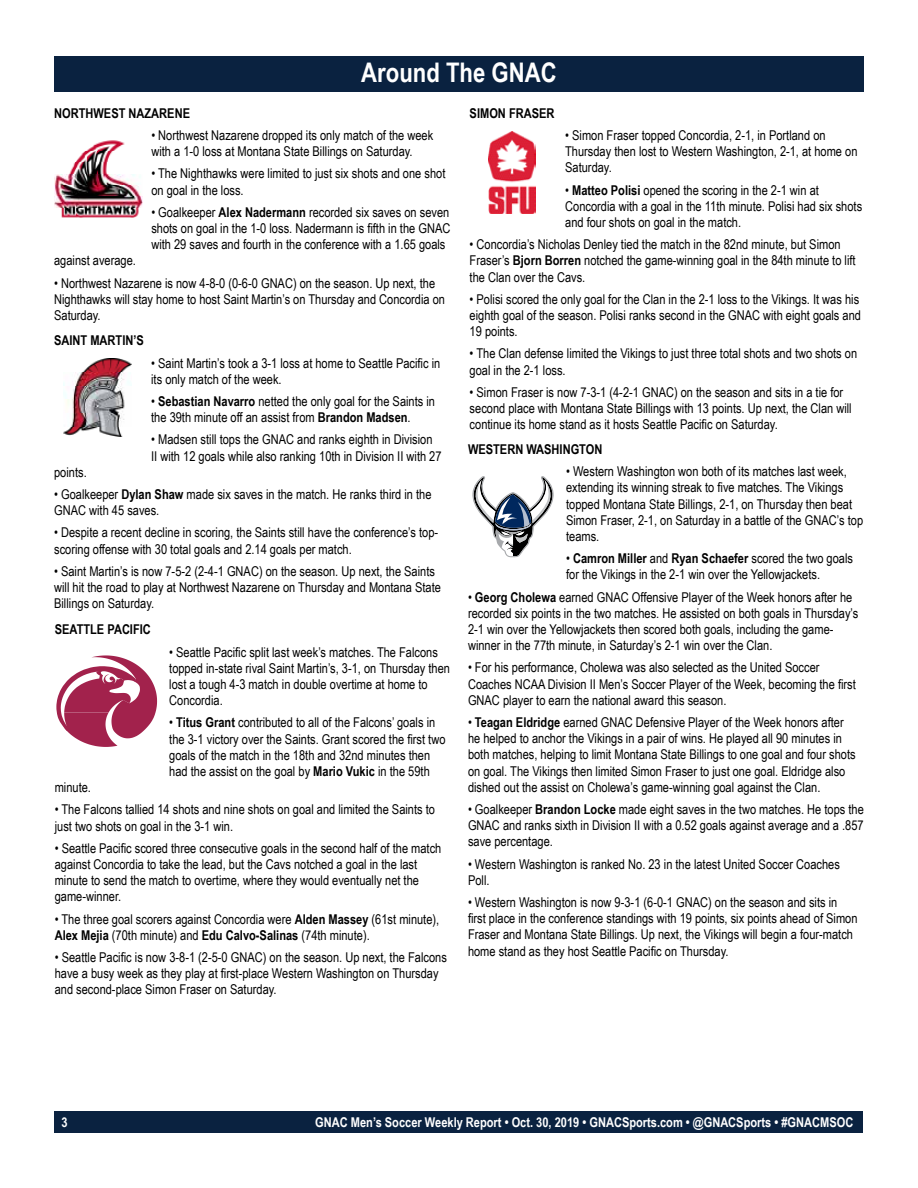
<style>
.page{position:relative;width:918px;height:1188px;background:#fff}
.page>*{position:absolute;margin:0;border:0;box-sizing:border-box;transform-origin:0 0}
.t1{font:700 27px "Arial Narrow";color:#fff}
.t2{font:13.5px/16.2px "Arial Narrow";color:#000}
.t3{font:700 13.5px "Arial Narrow";color:#fff}
.t4{font:700 13.5px "Arial Narrow";color:#000}
.s1{font-weight:700}
</style>
<div class="page">
<div style="left:55px;top:1111px;width:808px;height:22px;background:#0a2240"></div>
<div style="left:54px;top:56px;width:810px;height:36px;background:#0a2240"></div>
<img style="left:54px;top:140px;width:88px;height:78px">
<img style="left:64px;top:358px;width:67px;height:78px">
<svg style="left:56px;top:655px;width:101px;height:92px"></svg>
<svg style="left:472px;top:476px;width:82px;height:82px"></svg>
<img style="left:489px;top:132px;width:47px;height:81px">
<h1 class="t1" style="left:361px;top:52px;width:197px">Around The GNAC</h1>
<p class="t4" style="left:54px;top:103px;width:137px">NORTHWEST NAZARENE</p>
<p class="t2" style="left:151px;top:127px;width:284px">• Northwest Nazarene dropped its only match of the week with a 1-0 loss at Montana State Billings on Saturday.</p>
<p class="t2" style="left:151px;top:165px;width:296px">• The Nighthawks were limited to just six shots and one shot on goal in the loss.</p>
<p class="t2" style="left:151px;top:203px;width:301px;text-align:justify">• Goalkeeper <span class="s1">Alex Nadermann</span> recorded six saves on seven shots on goal in the 1-0 loss. Nadermann is fifth in the GNAC with 29 saves and fourth in the conference with a 1.65 goals</p>
<p class="t2" style="left:54px;top:252px;width:83px">against average.</p>
<p class="t2" style="left:54px;top:274px;width:392px">• Northwest Nazarene is now 4-8-0 (0-6-0 GNAC) on the season. Up next, the<br>Nighthawks will stay home to host Saint Martin’s on Thursday and Concordia on<br>Saturday.</p>
<p class="t4" style="left:54px;top:330px;width:91px">SAINT MARTIN’S</p>
<p class="t2" style="left:151px;top:354px;width:291px">• Saint Martin’s took a 3-1 loss at home to Seattle Pacific in its only match of the week.</p>
<p class="t2" style="left:151px;top:393px;width:285px">• <span class="s1">Sebastian Navarro</span> netted the only goal for the Saints in the 39th minute off an assist from <span class="s1">Brandon Madsen</span>.</p>
<p class="t2" style="left:151px;top:431px;width:292px">• Madsen still tops the GNAC and ranks eighth in Division<br>II with 12 goals while also ranking 10th in Division II with 27</p>
<p class="t2" style="left:54px;top:463px;width:34px">points.</p>
<p class="t2" style="left:54px;top:486px;width:379px">• Goalkeeper <span class="s1">Dylan Shaw</span> made six saves in the match. He ranks third in the<br>GNAC with 45 saves.</p>
<p class="t2" style="left:54px;top:524px;width:386px">• Despite a recent decline in scoring, the Saints still have the conference’s top&shy;scoring offense with 30 total goals and 2.14 goals per match.</p>
<p class="t2" style="left:54px;top:562px;width:388px">• Saint Martin’s is now 7-5-2 (2-4-1 GNAC) on the season. Up next, the Saints will hit the road to play at Northwest Nazarene on Thursday and Montana State<br>Billings on Saturday.</p>
<p class="t4" style="left:55px;top:619px;width:98px">SEATTLE PACIFIC</p>
<p class="t2" style="left:169px;top:643px;width:282px">• Seattle Pacific split last week’s matches. The Falcons topped in-state rival Saint Martin’s, 3-1, on Thursday then lost a tough 4-3 match in double overtime at home to Concordia.</p>
<p class="t2" style="left:169px;top:714px;width:278px">• <span class="s1">Titus Grant</span> contributed to all of the Falcons’ goals in the 3-1 victory over the Saints. Grant scored the first two goals of the match in the 18th and 32nd minutes then had the assist on the goal by <span class="s1">Mario Vukic</span> in the 59th</p>
<p class="t2" style="left:55px;top:779px;width:38px">minute.</p>
<p class="t2" style="left:55px;top:801px;width:382px">• The Falcons tallied 14 shots and nine shots on goal and limited the Saints to just two shots on goal in the 3-1 win.</p>
<p class="t2" style="left:55px;top:839px;width:388px">• Seattle Pacific scored three consecutive goals in the second half of the match against Concordia to take the lead, but the Cavs notched a goal in the last minute to send the match to overtime, where they would eventually net the game-winner.</p>
<p class="t2" style="left:55px;top:910px;width:386px">• The three goal scorers against Concordia were <span class="s1">Alden Massey</span> (61st minute),<br><span class="s1">Alex Mejia</span> (70th minute) and <span class="s1">Edu Calvo-Salinas</span> (74th minute).</p>
<p class="t2" style="left:55px;top:949px;width:394px">• Seattle Pacific is now 3-8-1 (2-5-0 GNAC) on the season. Up next, the Falcons have a busy week as they play at first-place Western Washington on Thursday and second-place Simon Fraser on Saturday.</p>
<p class="t4" style="left:470px;top:103px;width:86px">SIMON FRASER</p>
<p class="t2" style="left:565px;top:127px;width:294px">• Simon Fraser topped Concordia, 2-1, in Portland on<br>Thursday then lost to Western Washington, 2-1, at home on<br>Saturday.</p>
<p class="t2" style="left:565px;top:181px;width:299px">• <span class="s1">Matteo Polisi</span> opened the scoring in the 2-1 win at<br>Concordia with a goal in the 11th minute. Polisi had six shots and four shots on goal in the match.</p>
<p class="t2" style="left:470px;top:236px;width:387px">• Concordia’s Nicholas Denley tied the match in the 82nd minute, but Simon<br>Fraser’s <span class="s1">Bjorn Borren</span> notched the game-winning goal in the 84th minute to lift the Clan over the Cavs.</p>
<p class="t2" style="left:470px;top:290px;width:393px">• Polisi scored the only goal for the Clan in the 2-1 loss to the Vikings. It was his eighth goal of the season. Polisi ranks second in the GNAC with eight goals and<br>19 points.</p>
<p class="t2" style="left:470px;top:345px;width:389px">• The Clan defense limited the Vikings to just three total shots and two shots on goal in the 2-1 loss.</p>
<p class="t2" style="left:470px;top:383px;width:384px">• Simon Fraser is now 7-3-1 (4-2-1 GNAC) on the season and sits in a tie for second place with Montana State Billings with 13 points. Up next, the Clan will continue its home stand as it hosts Seattle Pacific on Saturday.</p>
<p class="t4" style="left:468px;top:439px;width:136px">WESTERN WASHINGTON</p>
<p class="t2" style="left:566px;top:463px;width:299px">• Western Washington won both of its matches last week, extending its winning streak to five matches. The Vikings topped Montana State Billings, 2-1, on Thursday then beat Simon Fraser, 2-1, on Saturday in a battle of the GNAC’s top teams.</p>
<p class="t2" style="left:566px;top:550px;width:288px">• <span class="s1">Camron Miller</span> and <span class="s1">Ryan Schaefer</span> scored the two goals for the Vikings in the 2-1 win over the Yellowjackets.</p>
<p class="t2" style="left:468px;top:588px;width:392px">• <span class="s1">Georg Cholewa</span> earned GNAC Offensive Player of the Week honors after he recorded six points in the two matches. He assisted on both goals in Thursday’s 2-1 win over the Yellowjackets then scored both goals, including the game&shy;winner in the 77th minute, in Saturday’s 2-1 win over the Clan.</p>
<p class="t2" style="left:468px;top:659px;width:389px">• For his performance, Cholewa was also selected as the United Soccer<br>Coaches NCAA Division II Men’s Soccer Player of the Week, becoming the first<br>GNAC player to earn the national award this season.</p>
<p class="t2" style="left:468px;top:714px;width:389px">• <span class="s1">Teagan Eldridge</span> earned GNAC Defensive Player of the Week honors after he helped to anchor the Vikings in a pair of wins. He played all 90 minutes in both matches, helping to limit Montana State Billings to one goal and four shots on goal. The Vikings then limited Simon Fraser to just one goal. Eldridge also dished out the assist on Cholewa’s game-winning goal against the Clan.</p>
<p class="t2" style="left:468px;top:801px;width:397px;text-align:justify">• Goalkeeper <span class="s1">Brandon Locke</span> made eight saves in the two matches. He tops the GNAC and ranks sixth in Division II with a 0.52 goals against average and a .857 save percentage.</p>
<p class="t2" style="left:468px;top:855px;width:373px">• Western Washington is ranked No. 23 in the latest United Soccer Coaches<br>Poll.</p>
<p class="t2" style="left:468px;top:894px;width:391px">• Western Washington is now 9-3-1 (6-0-1 GNAC) on the season and sits in first place in the conference standings with 19 points, six points ahead of Simon Fraser and Montana State Billings. Up next, the Vikings will begin a four-match home stand as they host Seattle Pacific on Thursday.</p>
<p class="t3" style="left:61px;top:1112px;width:8px">3</p>
<p class="t3" style="left:315px;top:1112px;width:540px">GNAC Men’s Soccer Weekly Report • Oct. 30, 2019 • GNACSports.com • @GNACSports • #GNACMSOC</p>
</div>
